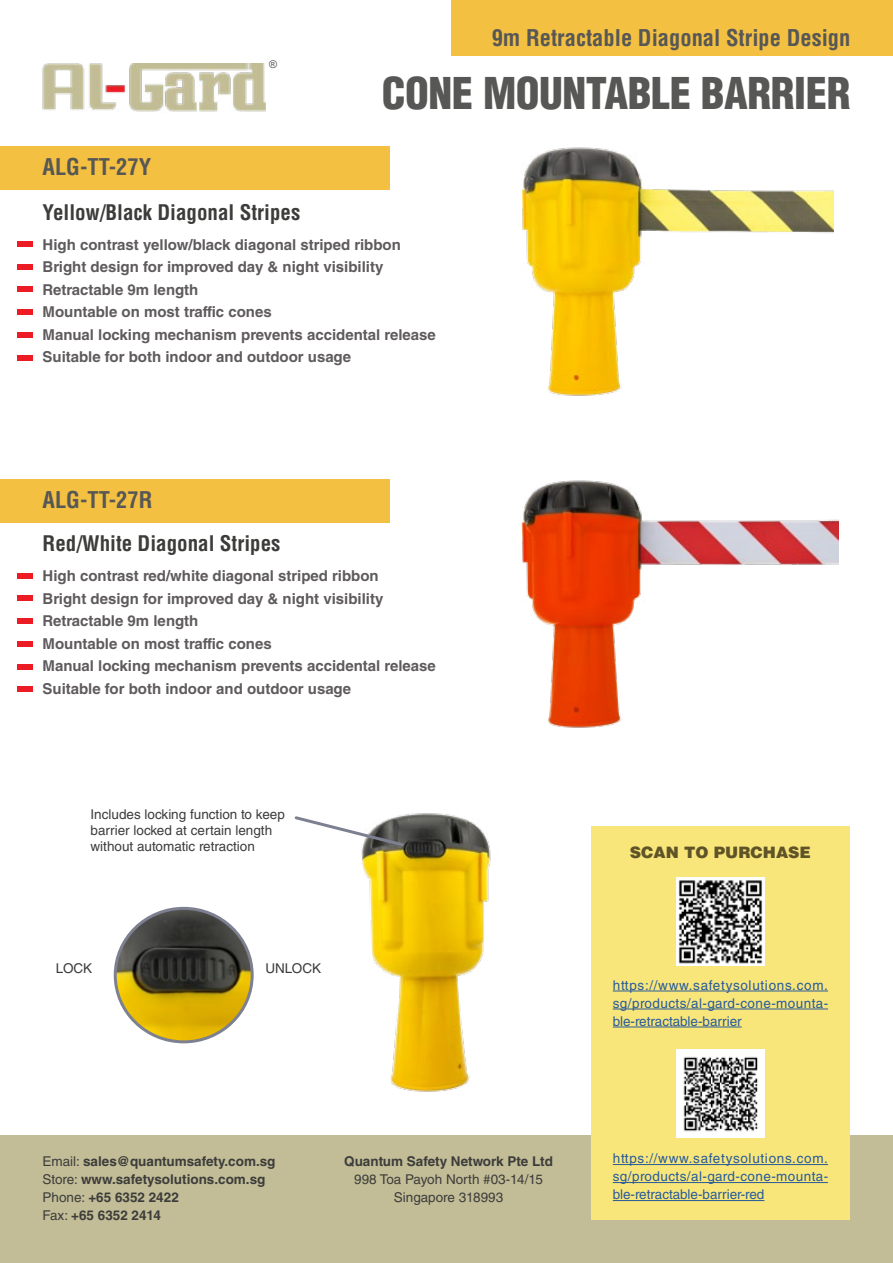
<style>
.page{position:relative;width:893px;height:1263px;background:#fff}
.page>*{position:absolute;margin:0;border:0;box-sizing:border-box;transform-origin:0 0}
.t1{font:900 condensed 42.75px "Helvetica LT Std";letter-spacing:-.01em;color:#575756}
.t2{font:700 condensed 22.5px "Helvetica LT Std";color:#575756}
.t3{font:700 condensed 21px "Helvetica LT Std";color:#3c3c3b}
.t4{font:900 15.75px "Helvetica LT Std";color:#5e5428}
.t5{font:700 15px/22.5px "Helvetica LT Std";color:#5f5b5d}
.t6{font:13.5px/18px "Helvetica LT Std";letter-spacing:.01em;color:#275b9b;text-align:justify}
.t7{font:13.5px/16.2px "Helvetica LT Std";color:#3c3c3b}
.t8{font:700 13.5px/18px "Helvetica LT Std";color:#3c3c3b}
.t9{font:10.8px "Arial";color:#575756}
.s1{font-weight:400}
</style>
<div class="page">
<img style="left:42px;top:63px;width:224px;height:49px">
<div style="left:0;top:1135px;width:893px;height:128px;background:#c2bd96"></div>
<div style="left:0;top:146px;width:390px;height:44px;background:#f3c042"></div>
<div style="left:0;top:478px;width:390px;height:44px;background:#f3c042"></div>
<img style="left:361px;top:813px;width:130px;height:279px">
<img style="left:115px;top:908px;width:137px;height:134px">
<div style="left:114px;top:907px;width:140px;height:136px;border:3px solid #7d8090;border-radius:50%"></div>
<svg style="left:294px;top:814px;width:112px;height:34px"></svg>
<img style="left:521px;top:147px;width:312px;height:249px">
<img style="left:521px;top:480px;width:317px;height:248px">
<div style="left:452px;top:0;width:441px;height:55px;background:#f3c042"></div>
<div style="left:591px;top:826px;width:259px;height:394px;background:#f9e67b"></div>
<img style="left:676px;top:1049px;width:89px;height:88px">
<img style="left:676px;top:877px;width:89px;height:88px">
<hr style="left:613px;top:1164px;width:215px;height:1px;background:#275b9b">
<hr style="left:613px;top:1182px;width:215px;height:1px;background:#275b9b">
<hr style="left:613px;top:1200px;width:151px;height:1px;background:#275b9b">
<hr style="left:613px;top:991px;width:215px;height:1px;background:#275b9b">
<hr style="left:613px;top:1009px;width:215px;height:1px;background:#275b9b">
<hr style="left:613px;top:1027px;width:129px;height:1px;background:#275b9b">
<div style="left:17px;top:241px;width:16px;height:6px;background:#ed1c24"></div>
<div style="left:17px;top:264px;width:16px;height:5px;background:#ed1c24"></div>
<div style="left:17px;top:287px;width:16px;height:5px;background:#ed1c24"></div>
<div style="left:17px;top:309px;width:16px;height:6px;background:#ed1c24"></div>
<div style="left:17px;top:355px;width:16px;height:5px;background:#ed1c24"></div>
<div style="left:17px;top:332px;width:16px;height:5px;background:#ed1c24"></div>
<div style="left:17px;top:573px;width:16px;height:5px;background:#ed1c24"></div>
<div style="left:17px;top:596px;width:16px;height:5px;background:#ed1c24"></div>
<div style="left:17px;top:618px;width:16px;height:6px;background:#ed1c24"></div>
<div style="left:17px;top:641px;width:16px;height:5px;background:#ed1c24"></div>
<div style="left:17px;top:686px;width:16px;height:6px;background:#ed1c24"></div>
<div style="left:17px;top:664px;width:16px;height:5px;background:#ed1c24"></div>
<h2 class="t2" style="left:43px;top:153px;width:110px">ALG-TT-27Y</h2>
<p class="t9" style="left:269px;top:57px;width:9px">®</p>
<h3 class="t3" style="left:43px;top:199px;width:259px">Yellow/Black Diagonal Stripes</h3>
<h2 class="t2" style="left:492px;top:24px;width:360px">9m Retractable Diagonal Stripe Design</h2>
<h1 class="t1" style="left:382px;top:66px;width:470px">CONE MOUNTABLE BARRIER</h1>
<p class="t5" style="left:43px;top:233px;width:395px">High contrast yellow/black diagonal striped ribbon Bright design for improved day &amp; night visibility Retractable 9m length<br>Mountable on most traffic cones<br>Manual locking mechanism prevents accidental release Suitable for both indoor and outdoor usage</p>
<h2 class="t2" style="left:43px;top:486px;width:112px">ALG-TT-27R</h2>
<h3 class="t3" style="left:43px;top:530px;width:240px">Red/White Diagonal Stripes</h3>
<p class="t5" style="left:43px;top:564px;width:395px">High contrast red/white diagonal striped ribbon<br>Bright design for improved day &amp; night visibility Retractable 9m length<br>Mountable on most traffic cones<br>Manual locking mechanism prevents accidental release Suitable for both indoor and outdoor usage</p>
<p class="t7" style="left:91px;top:806px;width:196px">Includes locking function to keep barrier locked at certain length without automatic retraction</p>
<p class="t7" style="left:56px;top:960px;width:38px">LOCK</p>
<p class="t7" style="left:265px;top:960px;width:57px">UNLOCK</p>
<p class="t8" style="left:43px;top:1152px;width:234px"><span class="s1">Email:</span> sales@quantumsafety.com.sg<br><span class="s1">Store:</span> www.safetysolutions.com.sg<br><span class="s1">Phone:</span> +65 6352 2422<br><span class="s1">Fax:</span> +65 6352 2414</p>
<p class="t8" style="left:344px;top:1152px;width:210px">Quantum Safety Network Pte Ltd</p>
<p class="t7" style="left:354px;top:1170px;width:190px;line-height:18px;text-align:center">998 Toa Payoh North #03-14/15<br>Singapore 318993</p>
<p class="t4" style="left:630px;top:842px;width:183px">SCAN TO PURCHASE</p>
<p class="t6" style="left:613px;top:976px;width:217px">https://www.safetysolutions.com. sg/products/al-gard-cone-mounta&shy;ble-retractable-barrier</p>
<p class="t6" style="left:613px;top:1149px;width:217px">https://www.safetysolutions.com. sg/products/al-gard-cone-mounta&shy;ble-retractable-barrier-red</p>
</div>
